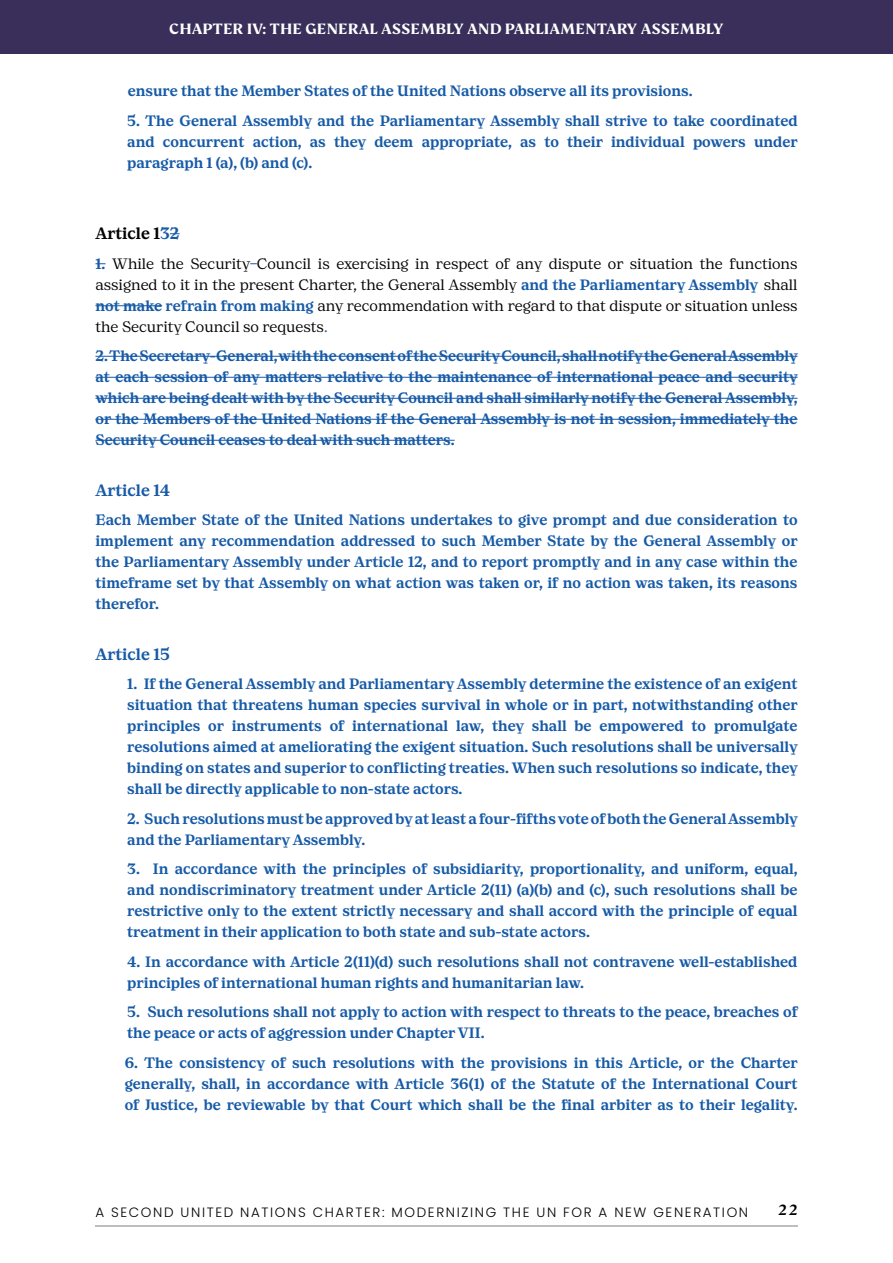
<style>
.page{position:relative;width:893px;height:1263px;background:#fff}
.page>*{position:absolute;margin:0;border:0;box-sizing:border-box;transform-origin:0 0}
.t1{font:700 16.5px "FS Kim Trial";color:#fff}
.t2{font:700 16.5px "Ernst";color:#165aa7}
.t3{font:700 16.5px "Ernst";color:#000}
.t4{font:500 16.5px "FS Kim Trial";color:#000}
.t5{font:700 15px/21px "Ernst";color:#165aa7;text-align:justify}
.t6{font:15px/21px "Ernst";color:#000;text-align:justify}
.t7{font:300 13.5px "Poppins";letter-spacing:.12em;color:#000}
.s1{color:#165aa7}
.s2{font-weight:700;color:#165aa7}
</style>
<div class="page">
<hr style="left:95px;top:305px;width:67px;height:1px;background:#165aa7">
<hr style="left:95px;top:356px;width:702px;height:1px;background:#165aa7">
<hr style="left:95px;top:377px;width:702px;height:1px;background:#165aa7">
<hr style="left:95px;top:398px;width:702px;height:1px;background:#165aa7">
<hr style="left:95px;top:419px;width:702px;height:1px;background:#165aa7">
<hr style="left:95px;top:440px;width:360px;height:1px;background:#165aa7">
<div style="left:0;top:0;width:893px;height:54px;background:#392f5a"></div>
<hr style="left:95px;top:1225px;width:702px;height:2px;background:#bebebe">
<p class="t1" style="left:169px;top:22px;width:556px">CHAPTER IV: THE GENERAL ASSEMBLY AND PARLIAMENTARY ASSEMBLY</p>
<p class="t5" style="left:128px;top:81px;width:566px">ensure that the Member States of the United Nations observe all its provisions.</p>
<p class="t5" style="left:127px;top:111px;width:672px">5. The General Assembly and the Parliamentary Assembly shall strive to take coordinated and concurrent action, as they deem appropriate, as to their individual powers under paragraph 1 (a), (b) and (c).</p>
<p class="t3" style="left:95px;top:225px;width:86px">Article 1<span class="s1">32</span></p>
<p class="t6" style="left:95px;top:254px;width:704px"><span class="s2">1.</span> While the Security Council is exercising in respect of any dispute or situation the functions assigned to it in the present Charter, the General Assembly <span class="s2">and the Parliamentary Assembly</span> shall <span class="s2">not make refrain from making</span> any recommendation with regard to that dispute or situation unless the Security Council so requests<span class="s1">.</span></p>
<p class="t5" style="left:95px;top:346px;width:704px">2. The Secretary-General, with the consent of the Security Council, shall notify the General Assembly at each session of any matters relative to the maintenance of international peace and security which are being dealt with by the Security Council and shall similarly notify the General Assembly, or the Members of the United Nations if the General Assembly is not in session, immediately the Security Council ceases to deal with such matters.</p>
<p class="t2" style="left:95px;top:481px;width:76px">Article 14</p>
<p class="t5" style="left:95px;top:510px;width:704px">Each Member State of the United Nations undertakes to give prompt and due consideration to implement any recommendation addressed to such Member State by the General Assembly or the Parliamentary Assembly under Article 12, and to report promptly and in any case within the timeframe set by that Assembly on what action was taken or, if no action was taken, its reasons therefor.</p>
<p class="t2" style="left:95px;top:645px;width:76px">Article 15</p>
<p class="t5" style="left:127px;top:674px;width:672px">1. If the General Assembly and Parliamentary Assembly determine the existence of an exigent situation that threatens human species survival in whole or in part, notwithstanding other principles or instruments of international law, they shall be empowered to promulgate resolutions aimed at ameliorating the exigent situation. Such resolutions shall be universally binding on states and superior to conflicting treaties. When such resolutions so indicate, they shall be directly applicable to non-state actors.</p>
<p class="t5" style="left:127px;top:809px;width:672px">2. Such resolutions must be approved by at least a four-fifths vote of both the General Assembly and the Parliamentary Assembly.</p>
<p class="t5" style="left:127px;top:859px;width:672px">3. In accordance with the principles of subsidiarity, proportionality, and uniform, equal, and nondiscriminatory treatment under Article 2(11) (a)(b) and (c), such resolutions shall be restrictive only to the extent strictly necessary and shall accord with the principle of equal treatment in their application to both state and sub-state actors.</p>
<p class="t5" style="left:127px;top:952px;width:672px">4. In accordance with Article 2(11)(d) such resolutions shall not contravene well-established principles of international human rights and humanitarian law.</p>
<p class="t5" style="left:127px;top:1002px;width:672px">5. Such resolutions shall not apply to action with respect to threats to the peace, breaches of the peace or acts of aggression under Chapter VII.</p>
<p class="t5" style="left:125px;top:1053px;width:675px">6. The consistency of such resolutions with the provisions in this Article, or the Charter generally, shall, in accordance with Article 36(1) of the Statute of the International Court of Justice, be reviewable by that Court which shall be the final arbiter as to their legality.</p>
<p class="t7" style="left:95px;top:1204px;width:654px">A SECOND UNITED NATIONS CHARTER: MODERNIZING THE UN FOR A NEW GENERATION</p>
<p class="t4" style="left:778px;top:1203px;width:21px">22</p>
</div>
